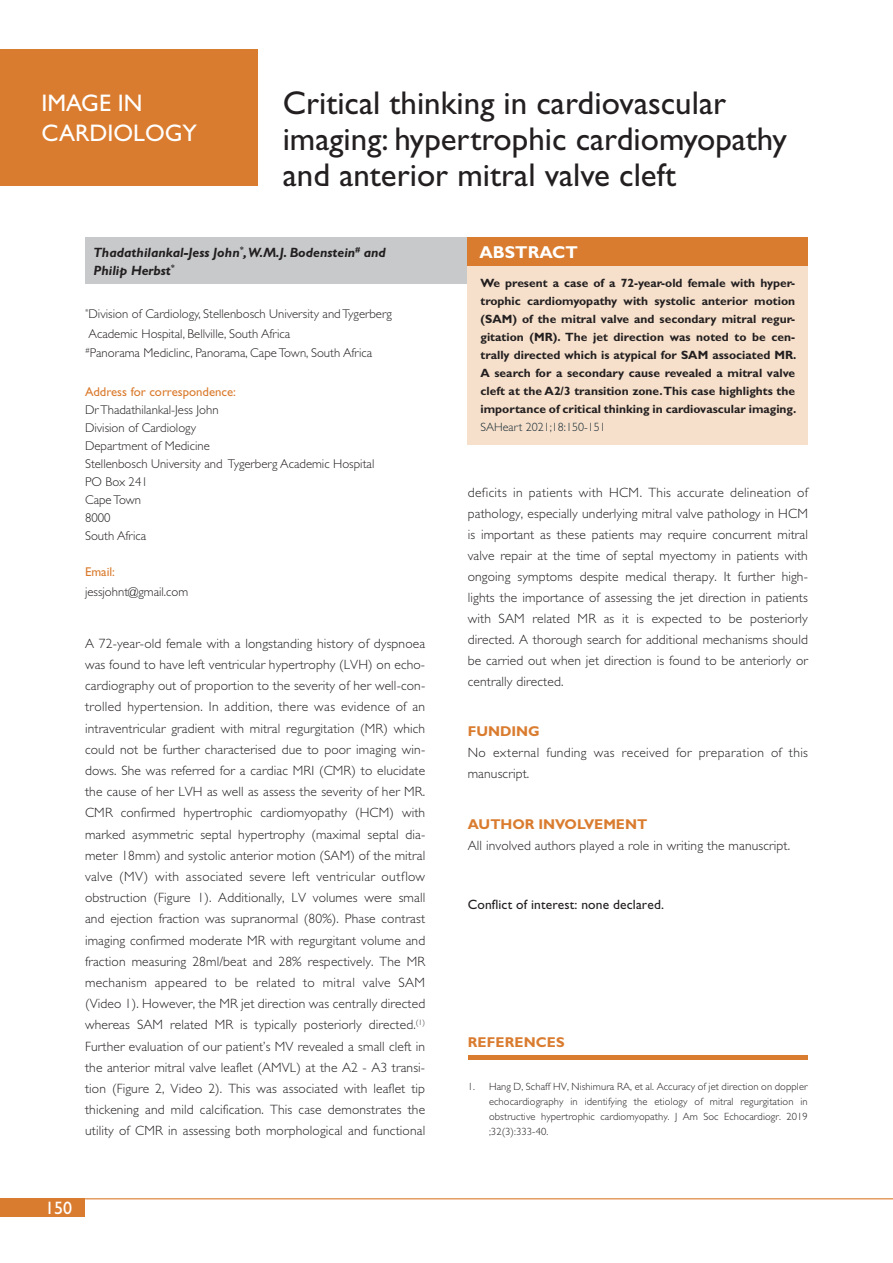
<style>
.page{position:relative;width:893px;height:1263px;background:#fff}
.page>*{position:absolute;margin:0;border:0;box-sizing:border-box;transform-origin:0 0}
.t1{font:33px/36px "Gill Sans Std";color:#231f20}
.t2{font:24px/30px "Gill Sans Std";color:#fff}
.t3{font:18px "Gill Sans Std";color:#fff}
.t4{font:700 17.25px "Gill Sans Std";color:#fff}
.t5{font:700 14.25px "Gill Sans Std";color:#da7c2f}
.t6{font:300 13.5px/21.1px "Gill Sans Std";letter-spacing:.01em;color:#231f20;text-align:justify}
.t7{font:italic 700 13.5px/18px "Gill Sans Std";color:#231f20}
.t8{font:13.5px "Gill Sans Std";letter-spacing:.01em;color:#231f20}
.t9{font:300 12.75px/18px "Gill Sans Std";color:#231f20}
.t10{font:12.75px "Gill Sans Std";color:#da7c2f}
.t11{font:700 12px/18px "Gill Sans Std";color:#231f20;text-align:justify}
.t12{font:300 12px "Gill Sans Std";color:#182a34}
.t13{font:300 10.5px/15px "Gill Sans Std";letter-spacing:.01em;color:#231f20;text-align:justify}
</style>
<div class="page">
<hr style="left:85px;top:1198px;width:808px;height:1px;background:#da7c2f">
<div style="left:0;top:1198px;width:85px;height:18px;background:#da7c2f"></div>
<div style="left:0;top:49px;width:257px;height:137px;background:#da7c2f"></div>
<div style="left:85px;top:238px;width:383px;height:46px;background:#c7c9cb"></div>
<div style="left:468px;top:238px;width:340px;height:207px;background:#f6e0cb"></div>
<div style="left:468px;top:238px;width:340px;height:28px;background:#da7c2f"></div>
<div style="left:469px;top:1055px;width:339px;height:5px;background:#da7c2f"></div>
<h2 class="t2" style="left:41px;top:88px;width:157px">Image in<br>Cardiology</h2>
<h1 class="t1" style="left:283px;top:85px;width:505px">Critical thinking in cardiovascular imaging: hypertrophic cardiomyopathy and anterior mitral valve cleft</h1>
<p class="t7" style="left:94px;top:243px;width:294px">Thadathilankal-Jess John<sup>*</sup>, W.M.J. Bodenstein<sup>#</sup> and<br>Philip Herbst<sup>*</sup></p>
<p class="t9" style="left:85px;top:304px;width:308px;line-height:19.5px"><sup>*</sup>Division of Cardiology, Stellenbosch University and Tygerberg<br>Academic Hospital, Bellville, South Africa<br><sup>#</sup>Panorama Mediclinc, Panorama, Cape Town, South Africa</p>
<p class="t10" style="left:85px;top:385px;width:152px">Address for correspondence:</p>
<p class="t9" style="left:85px;top:401px;width:291px">Dr Thadathilankal-Jess John<br>Division of Cardiology<br>Department of Medicine<br>Stellenbosch University and Tygerberg Academic Hospital<br>PO Box 241<br>Cape Town<br>8000<br>South Africa</p>
<p class="t10" style="left:85px;top:565px;width:32px">Email:</p>
<p class="t9" style="left:85px;top:583px;width:105px">jessjohnt@gmail.com</p>
<p class="t6" style="left:85px;top:633px;width:342px">A 72-year-old female with a longstanding history of dyspnoea was found to have left ventricular hypertrophy (LVH) on echo&shy;cardiography out of proportion to the severity of her well-con&shy;trolled hypertension. In addition, there was evidence of an intraventricular gradient with mitral regurgitation (MR) which could not be further characterised due to poor imaging win&shy;dows. She was referred for a cardiac MRI (CMR) to elucidate the cause of her LVH as well as assess the severity of her MR.<br>CMR confirmed hypertrophic cardiomyopathy (HCM) with marked asymmetric septal hypertrophy (maximal septal dia&shy;meter 18mm) and systolic anterior motion (SAM) of the mitral valve (MV) with associated severe left ventricular outflow obstruction (Figure 1). Additionally, LV volumes were small and ejection fraction was supranormal (80%). Phase contrast imaging confirmed moderate MR with regurgitant volume and fraction measuring 28ml/beat and 28% respectively. The MR mechanism appeared to be related to mitral valve SAM (Video 1). However, the MR jet direction was centrally directed whereas SAM related MR is typically posteriorly directed.<sup>(1)<br></sup>Further evaluation of our patient’s MV revealed a small cleft in the anterior mitral valve leaflet (AMVL) at the A2 - A3 transi&shy;tion (Figure 2, Video 2). This was associated with leaflet tip thickening and mild calcification. This case demonstrates the utility of CMR in assessing both morphological and functional</p>
<h3 class="t3" style="left:45px;top:1197px;width:28px">150</h3>
<p class="t4" style="left:479px;top:242px;width:100px">Abstract</p>
<p class="t11" style="left:480px;top:273px;width:317px">We present a case of a 72-year-old female with hyper&shy;trophic cardiomyopathy with systolic anterior motion (SAM) of the mitral valve and secondary mitral regur&shy;gitation (MR). The jet direction was noted to be cen&shy;trally directed which is atypical for SAM associated MR.<br>A search for a secondary cause revealed a mitral valve cleft at the A2/3 transition zone. This case highlights the importance of critical thinking in cardiovascular imaging.</p>
<p class="t12" style="left:480px;top:420px;width:127px">SAHeart 2021;18:150-151</p>
<p class="t6" style="left:468px;top:482px;width:342px">deficits in patients with HCM. This accurate delineation of pathology, especially underlying mitral valve pathology in HCM is important as these patients may require concurrent mitral valve repair at the time of septal myectomy in patients with ongoing symptoms despite medical therapy. It further high&shy;lights the importance of assessing the jet direction in patients with SAM related MR as it is expected to be posteriorly directed. A thorough search for additional mechanisms should be carried out when jet direction is found to be anteriorly or centrally directed.</p>
<p class="t5" style="left:468px;top:723px;width:74px">Funding</p>
<p class="t6" style="left:468px;top:742px;width:342px">No external funding was received for preparation of this manuscript.</p>
<p class="t5" style="left:468px;top:816px;width:181px">Author involvement</p>
<p class="t6" style="left:468px;top:835px;width:324px">All involved authors played a role in writing the manuscript.</p>
<p class="t8" style="left:468px;top:897px;width:198px">Conflict of interest: none declared.</p>
<p class="t5" style="left:468px;top:1034px;width:39px">REFERENCES</p>
<p class="t13" style="left:489px;top:1079px;width:320px;text-indent:-21px">1. Hang D, Schaff HV, Nishimura RA, et al. Accuracy of jet direction on doppler echocardiography in identifying the etiology of mitral regurgitation in obstructive hypertrophic cardiomyopathy. J Am Soc Echocardiogr. 2019 ;32(3):333-40.</p>
</div>
